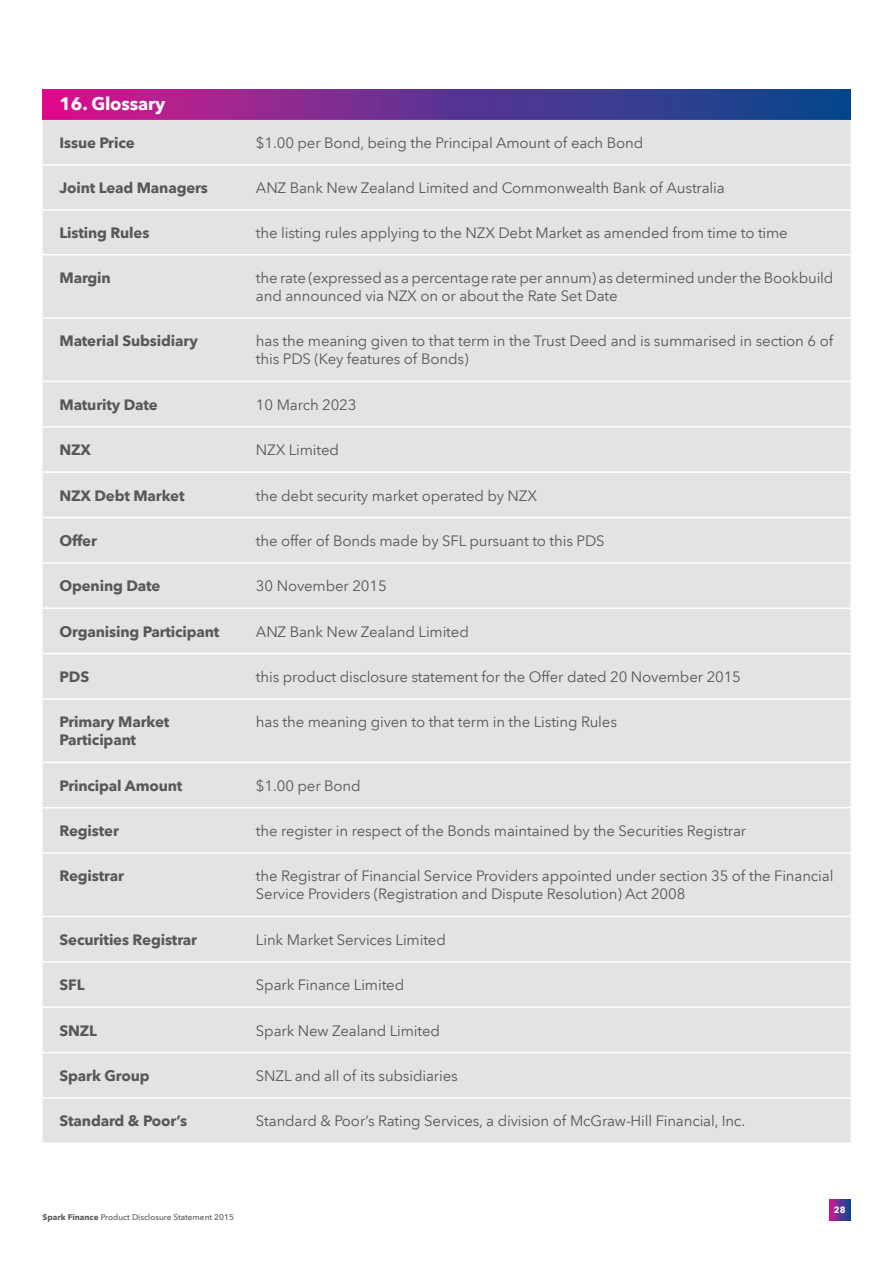
<style>
.page{position:relative;width:893px;height:1263px;background:#fff}
.page>*{position:absolute;margin:0;border:0;box-sizing:border-box;transform-origin:0 0}
.SELL{font:700 18px "Avenir Next LT Pro";letter-spacing:-.01em;color:#fff}
.T_BODY{font:15px/18px "Avenir Next LT Pro";letter-spacing:-.01em;color:#57585a}
.T_SUBHEAD{font:700 15px/18px "Avenir Next LT Pro";letter-spacing:-.01em;color:#57585a}
.t1{font:700 9px "Avenir Next LT Pro";color:#fff}
.t2{font:500 8.25px "Avenir Next LT Pro";color:#57585a}
.s1{font-weight:700}
</style>
<div class="page">
<svg style="left:43px;top:89px;width:807px;height:31px;background:#67318f"></svg>
<div style="left:43px;top:120px;width:807px;height:1022px;background:#e2e4e2"></div>
<hr style="left:43px;top:164px;width:196px;height:2px;background:#fff">
<hr style="left:239px;top:164px;width:611px;height:2px;background:#fff">
<hr style="left:43px;top:209px;width:196px;height:2px;background:#fff">
<hr style="left:239px;top:209px;width:611px;height:2px;background:#fff">
<hr style="left:43px;top:254px;width:196px;height:1px;background:#fff">
<hr style="left:239px;top:254px;width:611px;height:1px;background:#fff">
<hr style="left:43px;top:317px;width:196px;height:2px;background:#fff">
<hr style="left:239px;top:317px;width:611px;height:2px;background:#fff">
<hr style="left:43px;top:381px;width:196px;height:1px;background:#fff">
<hr style="left:239px;top:381px;width:611px;height:1px;background:#fff">
<hr style="left:43px;top:426px;width:196px;height:2px;background:#fff">
<hr style="left:239px;top:426px;width:611px;height:2px;background:#fff">
<hr style="left:43px;top:471px;width:196px;height:2px;background:#fff">
<hr style="left:239px;top:471px;width:611px;height:2px;background:#fff">
<hr style="left:43px;top:517px;width:196px;height:1px;background:#fff">
<hr style="left:239px;top:517px;width:611px;height:1px;background:#fff">
<hr style="left:43px;top:562px;width:196px;height:2px;background:#fff">
<hr style="left:239px;top:562px;width:611px;height:2px;background:#fff">
<hr style="left:43px;top:607px;width:196px;height:2px;background:#fff">
<hr style="left:239px;top:607px;width:611px;height:2px;background:#fff">
<hr style="left:43px;top:653px;width:196px;height:1px;background:#fff">
<hr style="left:239px;top:653px;width:611px;height:1px;background:#fff">
<hr style="left:43px;top:698px;width:196px;height:2px;background:#fff">
<hr style="left:239px;top:698px;width:611px;height:2px;background:#fff">
<hr style="left:43px;top:762px;width:196px;height:1px;background:#fff">
<hr style="left:239px;top:762px;width:611px;height:1px;background:#fff">
<hr style="left:43px;top:807px;width:196px;height:1px;background:#fff">
<hr style="left:239px;top:807px;width:611px;height:1px;background:#fff">
<hr style="left:43px;top:852px;width:196px;height:2px;background:#fff">
<hr style="left:239px;top:852px;width:611px;height:2px;background:#fff">
<hr style="left:43px;top:916px;width:196px;height:1px;background:#fff">
<hr style="left:239px;top:916px;width:611px;height:1px;background:#fff">
<hr style="left:43px;top:961px;width:196px;height:1px;background:#fff">
<hr style="left:239px;top:961px;width:611px;height:1px;background:#fff">
<hr style="left:43px;top:1006px;width:196px;height:2px;background:#fff">
<hr style="left:239px;top:1006px;width:611px;height:2px;background:#fff">
<hr style="left:43px;top:1052px;width:196px;height:1px;background:#fff">
<hr style="left:239px;top:1052px;width:611px;height:1px;background:#fff">
<hr style="left:43px;top:1097px;width:196px;height:1px;background:#fff">
<hr style="left:239px;top:1097px;width:611px;height:1px;background:#fff">
<svg style="left:829px;top:1199px;width:21px;height:21px"></svg>
<p class="SELL" style="left:60px;top:93px;width:107px">16. Glossary</p>
<p class="T_SUBHEAD" style="left:60px;top:134px;width:77px">Issue Price</p>
<p class="T_BODY" style="left:256px;top:134px;width:389px">$1.00 per Bond, being the Principal Amount of each Bond</p>
<p class="T_SUBHEAD" style="left:60px;top:179px;width:150px">Joint Lead Managers</p>
<p class="T_BODY" style="left:256px;top:179px;width:470px">ANZ Bank New Zealand Limited and Commonwealth Bank of Australia</p>
<p class="T_SUBHEAD" style="left:60px;top:224px;width:91px">Listing Rules</p>
<p class="T_BODY" style="left:256px;top:224px;width:533px">the listing rules applying to the NZX Debt Market as amended from time to time</p>
<p class="T_SUBHEAD" style="left:60px;top:269px;width:53px">Margin</p>
<p class="T_BODY" style="left:256px;top:269px;width:579px">the rate (expressed as a percentage rate per annum) as determined under the Bookbuild and announced via NZX on or about the Rate Set Date</p>
<p class="T_SUBHEAD" style="left:60px;top:332px;width:140px">Material Subsidiary</p>
<p class="T_BODY" style="left:256px;top:332px;width:579px">has the meaning given to that term in the Trust Deed and is summarised in section 6 of this PDS (Key features of Bonds)</p>
<p class="T_SUBHEAD" style="left:60px;top:395px;width:100px">Maturity Date</p>
<p class="T_BODY" style="left:256px;top:396px;width:102px">10 March 2023</p>
<p class="T_SUBHEAD" style="left:60px;top:441px;width:33px">NZX</p>
<p class="T_BODY" style="left:256px;top:441px;width:85px">NZX Limited</p>
<p class="T_SUBHEAD" style="left:60px;top:486px;width:127px">NZX Debt Market</p>
<p class="T_BODY" style="left:256px;top:486px;width:283px">the debt security market operated by NZX</p>
<p class="T_SUBHEAD" style="left:60px;top:531px;width:39px">Offer</p>
<p class="T_BODY" style="left:256px;top:532px;width:350px">the offer of Bonds made by SFL pursuant to this PDS</p>
<p class="T_SUBHEAD" style="left:60px;top:577px;width:102px">Opening Date</p>
<p class="T_BODY" style="left:256px;top:577px;width:132px">30 November 2015</p>
<p class="T_SUBHEAD" style="left:60px;top:622px;width:161px">Organising Participant</p>
<p class="T_BODY" style="left:256px;top:622px;width:214px">ANZ Bank New Zealand Limited</p>
<p class="T_SUBHEAD" style="left:60px;top:668px;width:31px">PDS</p>
<p class="T_BODY" style="left:256px;top:668px;width:486px">this product disclosure statement for the Offer dated 20 November 2015</p>
<p class="T_SUBHEAD" style="left:60px;top:713px;width:111px">Primary Market<br>Participant</p>
<p class="T_BODY" style="left:256px;top:713px;width:363px">has the meaning given to that term in the Listing Rules</p>
<p class="T_SUBHEAD" style="left:60px;top:776px;width:124px">Principal Amount</p>
<p class="T_BODY" style="left:256px;top:776px;width:106px">$1.00 per Bond</p>
<p class="T_SUBHEAD" style="left:60px;top:822px;width:61px">Register</p>
<p class="T_BODY" style="left:256px;top:822px;width:492px">the register in respect of the Bonds maintained by the Securities Registrar</p>
<p class="T_SUBHEAD" style="left:60px;top:867px;width:66px">Registrar</p>
<p class="T_BODY" style="left:256px;top:867px;width:579px">the Registrar of Financial Service Providers appointed under section 35 of the Financial<br>Service Providers (Registration and Dispute Resolution) Act 2008</p>
<p class="T_SUBHEAD" style="left:60px;top:930px;width:139px">Securities Registrar</p>
<p class="T_BODY" style="left:256px;top:930px;width:191px">Link Market Services Limited</p>
<p class="T_SUBHEAD" style="left:60px;top:976px;width:27px">SFL</p>
<p class="T_BODY" style="left:256px;top:976px;width:150px">Spark Finance Limited</p>
<p class="T_SUBHEAD" style="left:60px;top:1021px;width:39px">SNZL</p>
<p class="T_BODY" style="left:256px;top:1021px;width:186px">Spark New Zealand Limited</p>
<p class="T_SUBHEAD" style="left:60px;top:1066px;width:92px">Spark Group</p>
<p class="T_BODY" style="left:256px;top:1067px;width:203px">SNZL and all of its subsidiaries</p>
<p class="T_SUBHEAD" style="left:60px;top:1112px;width:129px">Standard &amp; Poor’s</p>
<p class="T_BODY" style="left:256px;top:1112px;width:491px">Standard &amp; Poor’s Rating Services, a division of McGraw-Hill Financial, Inc.</p>
<p class="t2" style="left:43px;top:1212px;width:193px"><span class="s1">Spark Finance</span> Product Disclosure Statement 2015</p>
<p class="t1" style="left:834px;top:1204px;width:13px">28</p>
</div>
